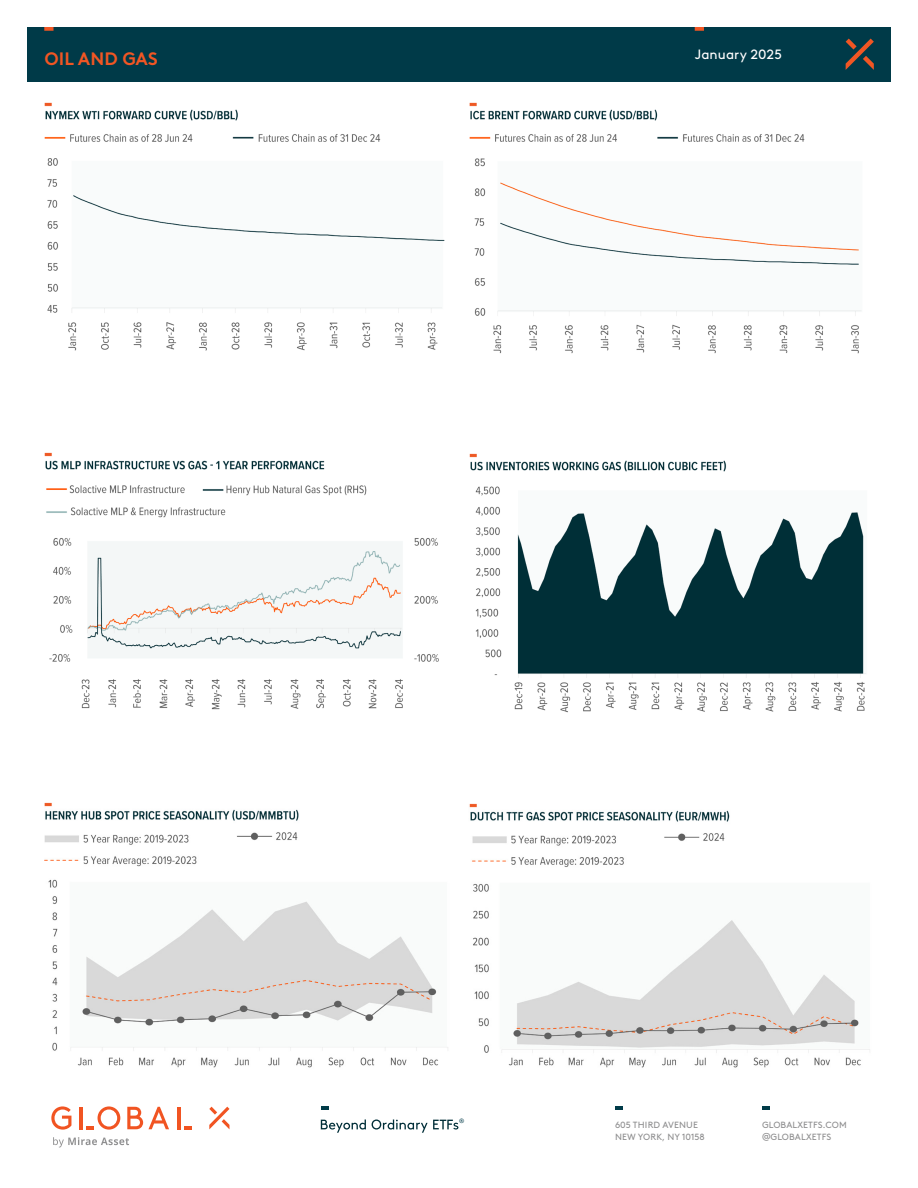
<style>
.page{position:relative;width:918px;height:1188px;background:#fff}
.page>*{position:absolute;margin:0;border:0;box-sizing:border-box;transform-origin:0 0}
.t1{font:700 18px "Brown LL";letter-spacing:.01em;color:#f15624}
.t2{font:13.5px "Brown LL";letter-spacing:.005em;color:#fff}
.t3{font:9px "Brown LL";letter-spacing:.015em;color:#8e8e8f}
.t4{font:6.15px "Brown LL";color:#003b48}
</style>
<div class="page">
<div style="left:27px;top:27px;width:864px;height:54px;background:#003a48"></div>
<svg style="left:846px;top:39px;width:28px;height:31px"></svg>
<svg style="left:44px;top:27px;width:10px;height:4px"></svg>
<svg style="left:695px;top:27px;width:9px;height:4px"></svg>
<svg style="left:321px;top:1106px;width:8px;height:3px"></svg>
<svg style="left:762px;top:1106px;width:8px;height:4px"></svg>
<svg style="left:615px;top:1106px;width:8px;height:4px"></svg>
<svg style="left:321px;top:1120px;width:45px;height:13px"></svg>
<svg style="left:372px;top:1120px;width:86px;height:13px"></svg>
<svg style="left:127px;top:1107px;width:42px;height:22px"></svg>
<svg style="left:209px;top:1107px;width:20px;height:22px"></svg>
<hr style="left:177px;top:1107px;width:4px;height:22px;background:#f15422">
<svg style="left:184px;top:1126px;width:8px;height:3px"></svg>
<svg style="left:51px;top:1106px;width:20px;height:24px"></svg>
<hr style="left:80px;top:1107px;width:3px;height:22px;background:#f15422">
<svg style="left:86px;top:1106px;width:34px;height:24px"></svg>
<svg style="left:53px;top:1137px;width:76px;height:10px"></svg>
<img style="left:44px;top:102px;width:401px;height:249px">
<img style="left:44px;top:452px;width:395px;height:258px">
<img style="left:44px;top:802px;width:404px;height:266px">
<img style="left:469px;top:102px;width:393px;height:252px">
<img style="left:469px;top:453px;width:397px;height:260px">
<img style="left:469px;top:803px;width:401px;height:265px">
<p class="t1" style="left:44px;top:45px;width:115px">OIL AND GAS</p>
<p class="t2" style="left:695px;top:44px;width:89px">January 2025</p>
<p class="t4" style="left:459px;top:1116px;width:7px">®</p>
<p class="t3" style="left:615px;top:1119px;width:85px">605 THIRD AVENUE</p>
<p class="t3" style="left:615px;top:1131px;width:91px">NEW YORK, NY 10158</p>
<p class="t3" style="left:762px;top:1119px;width:86px">GLOBALXETFS.COM</p>
<p class="t3" style="left:762px;top:1131px;width:71px">@GLOBALXETFS</p>
</div>
